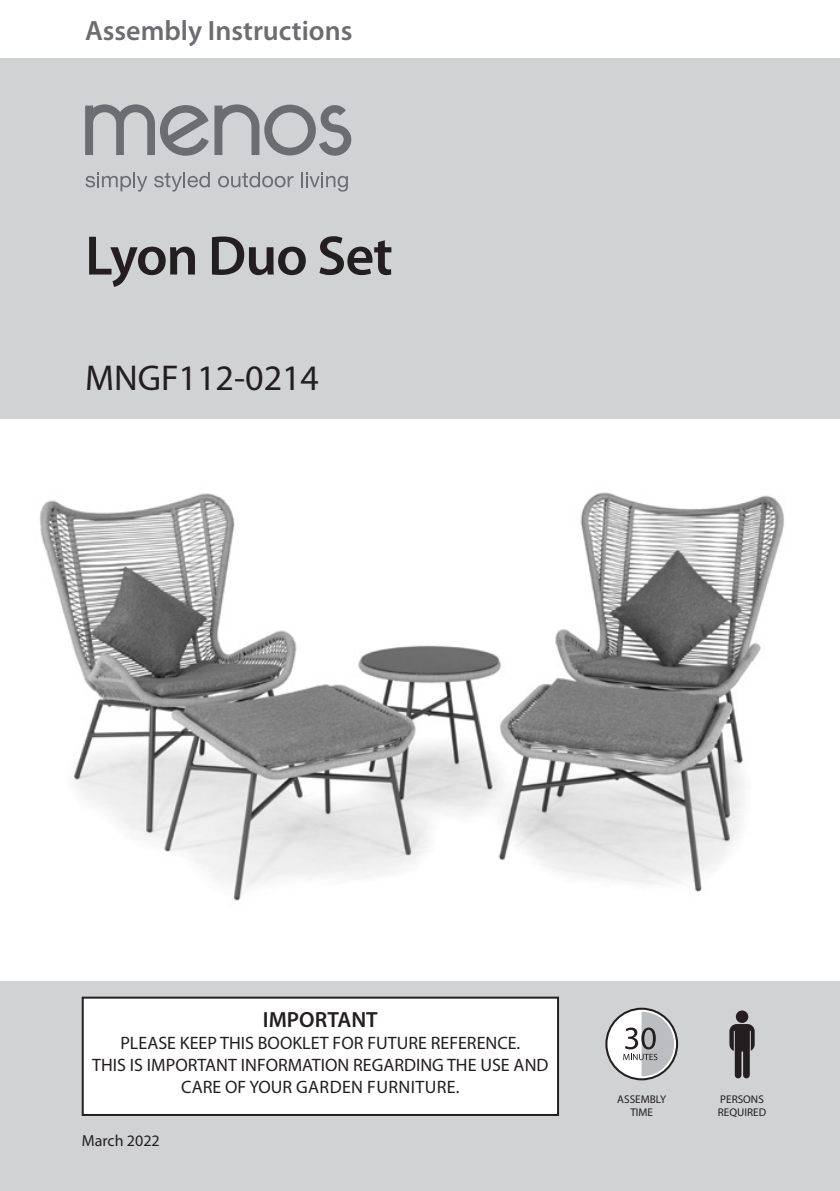
<style>
.page{position:relative;width:840px;height:1191px;background:#fff}
.page>*{position:absolute;margin:0;border:0;box-sizing:border-box;transform-origin:0 0}
.t1{font:600 56px "Myriad Pro";letter-spacing:-.02em;color:#231f20}
.t2{font:36px "Myriad Pro";color:#231f20}
.t3{font:600 28px "Myriad Pro";color:#6c6d70}
.t4{font:600 22px "Myriad Pro";color:#231f20}
.t5{font:18px/22px "Myriad Pro";color:#231f20;text-align:center}
.t6{font:16px "Myriad Pro";color:#231f20}
.t7{font:11.2px/13.4px "Myriad Pro";color:#231f20;text-align:center}
</style>
<div class="page">
<img style="left:0;top:418px;width:839px;height:483px">
<div style="left:0;top:4px;width:839px;height:414px;background:#d1d2d4"></div>
<div style="left:0;top:0;width:839px;height:58px;background:#fff"></div>
<svg style="left:85px;top:104px;width:266px;height:52px"></svg>
<svg style="left:86px;top:172px;width:61px;height:20px"></svg>
<svg style="left:154px;top:172px;width:56px;height:20px"></svg>
<svg style="left:218px;top:172px;width:75px;height:15px"></svg>
<svg style="left:301px;top:172px;width:46px;height:20px"></svg>
<div style="left:0;top:981px;width:839px;height:210px;background:#d1d2d4"></div>
<div style="left:83px;top:997px;width:474px;height:118px;background:#fff"></div>
<div style="left:82px;top:996px;width:476px;height:120px;border:2px solid #231f20"></div>
<div style="left:735px;top:1010px;width:12px;height:13px;background:#231f20;border-radius:50%"></div>
<svg style="left:729px;top:1024px;width:25px;height:54px"></svg>
<svg style="left:605px;top:1007px;width:72px;height:73px"></svg>
<h3 class="t3" style="left:85px;top:15px;width:269px">Assembly Instructions</h3>
<h1 class="t1" style="left:85px;top:225px;width:309px">Lyon Duo Set</h1>
<h2 class="t2" style="left:85px;top:358px;width:235px">MNGF112-0214</h2>
<p class="t4" style="left:263px;top:1007px;width:116px">IMPORTANT</p>
<p class="t5" style="left:92px;top:1032px;width:457px">PLEASE KEEP THIS BOOKLET FOR FUTURE REFERENCE.<br>THIS IS IMPORTANT INFORMATION REGARDING THE USE AND<br>CARE OF YOUR GARDEN FURNITURE.</p>
<p class="t6" style="left:82px;top:1132px;width:80px">March 2022</p>
<p class="t7" style="left:617px;top:1092px;width:50px">ASSEMBLY<br>TIME</p>
<p class="t7" style="left:717px;top:1092px;width:50px;text-align:left">PERSONS<br>REQUIRED</p>
</div>
